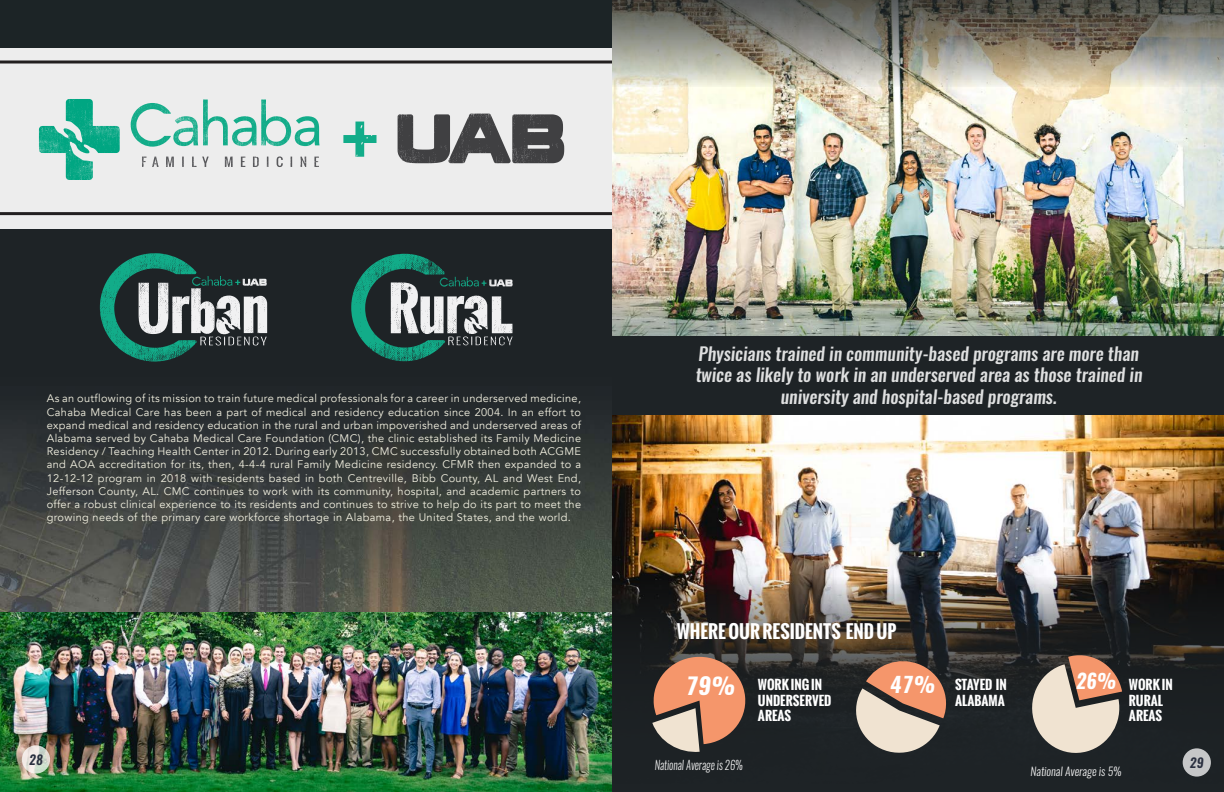
<style>
.page{position:relative;width:1224px;height:792px;background:#fff}
.page>*{position:absolute;margin:0;border:0;box-sizing:border-box;transform-origin:0 0}
.t1{font:italic 700 22.8px "Oswald";color:#fff;scale:1.05 1}
.t2{font:italic 700 21.1px "Oswald";color:#fff}
.t3{font:italic 700 19.9px "Oswald";color:#fff}
.t4{font:italic 500 18px/21.6px "Oswald";color:#fff;text-align:center}
.t5{font:700 18px "Oswald";color:#fff}
.t6{font:italic 600 13px "Oswald";color:#2a3040}
.t7{font:700 12.8px/15.3px "Oswald";color:#fff}
.t8{font:italic 300 12.5px "Oswald";color:#f2f2f2;scale:.83 1}
.t9{font:italic 300 11.6px "Oswald";color:#f2f2f2}
.t10{font:11px/13.2px "Avenir";letter-spacing:.03em;color:#f3f1e1;text-align:justify}
</style>
<div class="page">
<div style="left:0;top:0;width:612px;height:253px;background:#1c2426"></div>
<img style="left:0;top:253px;width:612px;height:359px">
<img style="left:0;top:612px;width:612px;height:180px">
<img style="left:612px;top:0;width:612px;height:578px">
<svg style="left:612px;top:578px;width:612px;height:214px;background:#2e2d2c"></svg>
<div style="left:0;top:49px;width:612px;height:180px;background:#ededed"></div>
<svg style="left:0;top:60px;width:612px;height:4px;background:#545253"></svg>
<hr style="left:0;top:212px;width:612px;height:3px;background:#221f20">
<svg style="left:351px;top:254px;width:162px;height:107px;background:#44615d"></svg>
<svg style="left:100px;top:253px;width:167px;height:108px;background:#476460"></svg>
<div style="left:1183px;top:748px;width:28px;height:29px;background:#c6c7c8;border-radius:50%"></div>
<svg style="left:652px;top:655px;width:95px;height:99px;background:#af7c63"></svg>
<svg style="left:1027px;top:651px;width:96px;height:107px;background:#9d8a7c"></svg>
<svg style="left:850px;top:657px;width:102px;height:102px;background:#957a6b"></svg>
<svg style="left:39px;top:99px;width:81px;height:81px"></svg>
<svg style="left:131px;top:100px;width:189px;height:47px"></svg>
<svg style="left:142px;top:156px;width:177px;height:11px"></svg>
<svg style="left:398px;top:114px;width:166px;height:49px"></svg>
<svg style="left:343px;top:122px;width:34px;height:35px"></svg>
<img style="left:613px;top:87px;width:611px;height:250px">
<div style="left:612px;top:337px;width:612px;height:78px;background:#1e2326"></div>
<svg style="left:613px;top:0;width:611px;height:87px;background:#8c897c"></svg>
<svg style="left:22px;top:745px;width:28px;height:29px"></svg>
<p class="t10" style="left:47px;top:392px;width:536px">As an outflowing of its mission to train future medical professionals for a career in underserved medicine, Cahaba Medical Care has been a part of medical and residency education since 2004. In an effort to expand medical and residency education in the rural and urban impoverished and underserved areas of Alabama served by Cahaba Medical Care Foundation (CMC), the clinic established its Family Medicine Residency / Teaching Health Center in 2012. During early 2013, CMC successfully obtained both ACGME and AOA accreditation for its, then, 4-4-4 rural Family Medicine residency. CFMR then expanded to a 12-12-12 program in 2018 with residents based in both Centreville, Bibb County, AL and West End, Jefferson County, AL. CMC continues to work with its community, hospital, and academic partners to offer a robust clinical experience to its residents and continues to strive to help do its part to meet the growing needs of the primary care workforce shortage in Alabama, the United States, and the world.</p>
<p class="t6" style="left:29px;top:750px;width:15px">28</p>
<h3 class="t4" style="left:695px;top:343px;width:449px">Physicians trained in community-based programs are more than twice as likely to work in an underserved area as those trained in university and hospital-based programs.</h3>
<h3 class="t5" style="left:677px;top:618px;width:221px">WHERE OUR RESIDENTS END UP</h3>
<p class="t7" style="left:758px;top:677px;width:75px">WORK ING IN<br>UNDERSERVED<br>AREAS</p>
<p class="t7" style="left:955px;top:677px;width:53px">STAYED IN<br>ALABAMA</p>
<p class="t7" style="left:1129px;top:677px;width:45px">WORK IN<br>RURAL<br>AREAS</p>
<h3 class="t3" style="left:1076px;top:667px;width:42px">26%</h3>
<h2 class="t2" style="left:890px;top:670px;width:46px">47%</h2>
<h1 class="t1" style="left:686px;top:670px;width:49px">79%</h1>
<p class="t8" style="left:655px;top:756px;width:108px">National Average is 26%</p>
<p class="t9" style="left:1031px;top:763px;width:92px">National Average is 5%</p>
<p class="t6" style="left:1190px;top:753px;width:15px">29</p>
</div>
